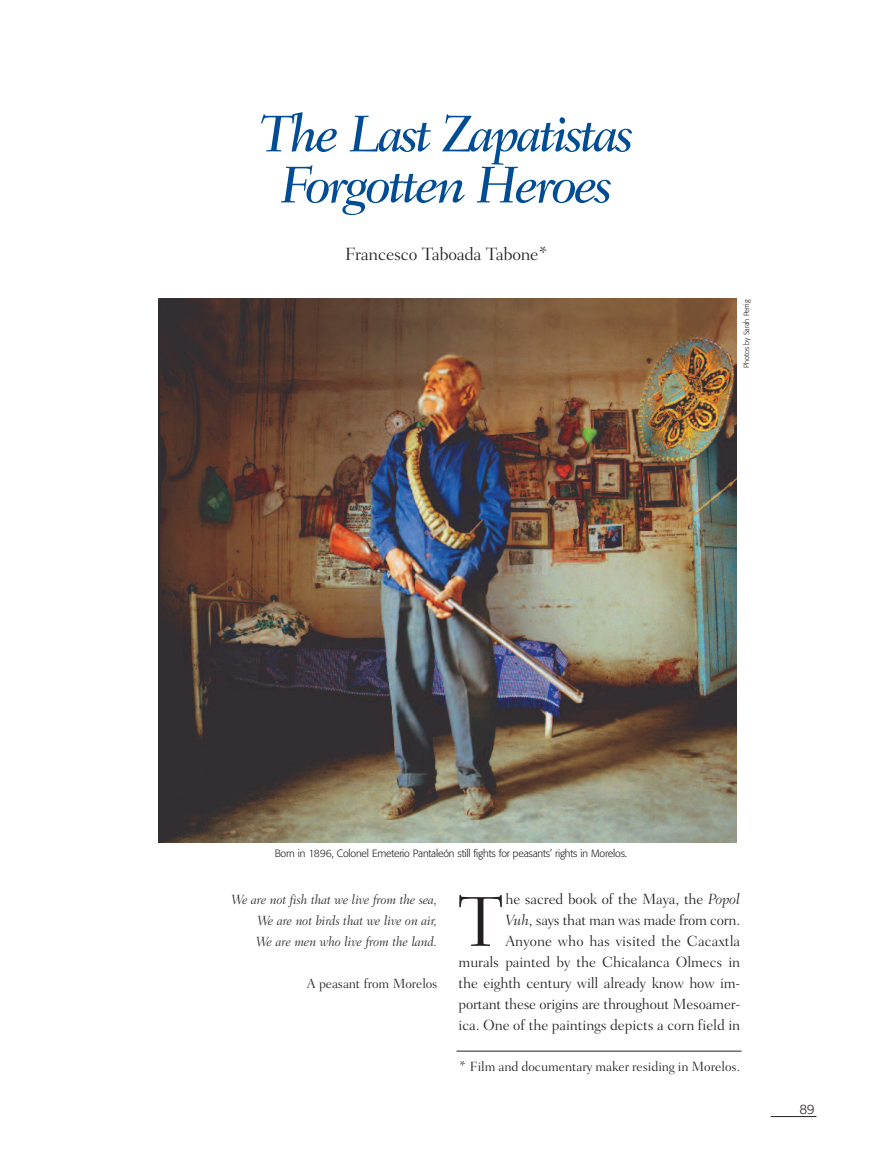
<style>
.page{position:relative;width:893px;height:1149px;background:#fff}
.page>*{position:absolute;margin:0;border:0;box-sizing:border-box;transform-origin:0 0}
.t1{font:300 71.85px "Fairfield LH";color:#231f20}
.t2{font:italic 500 52.5px/51px "Fairfield LH";letter-spacing:-.055em;color:#014d95;text-align:center}
.t3{font:300 18px "Fairfield LH";letter-spacing:-.015em;color:#231f20}
.t4{font:300 15px/21px "Fairfield LH";letter-spacing:-.01em;color:#231f20;text-align:right}
.t5{font:italic 300 13.5px/21px "Fairfield LH";letter-spacing:-.01em;color:#231f20;text-align:justify}
.t6{font:300 13.5px "Fairfield LH";letter-spacing:-.005em;color:#231f20}
.t7{font:300 13.5px "Formata";color:#231f20}
.t8{font:300 10.5px "Formata";letter-spacing:-.02em;color:#231f20}
.t9{font:300 7.5px "Formata";letter-spacing:-.02em;color:#231f20}
.s1{font-style:italic}
</style>
<div class="page">
<hr style="left:771px;top:1115px;width:45px;height:1px;background:#231f20">
<hr style="left:456px;top:1050px;width:286px;height:1px;background:#231f20">
<img style="left:159px;top:298px;width:577px;height:544px">
<h2 class="t2" style="left:259px;top:113px;width:376px">The Last Zapatistas<br>Forgotten Heroes</h2>
<p class="t3" style="left:345px;top:246px;width:204px">Francesco Taboada Tabone*</p>
<p class="t9" style="left:743px;top:367px;width:69px;rotate:-90deg">Photos by Sarah Perrig</p>
<p class="t8" style="left:275px;top:848px;width:354px">Born in 1896, Colonel Emeterio Pantaleón still fights for peasants’ rights in Morelos.</p>
<p class="t5" style="left:256px;top:889px;width:183px;text-indent:-25px">We are not fish that we live from the sea, We are not birds that we live on air, We are men who live from the land.</p>
<p class="t6" style="left:307px;top:977px;width:132px">A peasant from Morelos</p>
<p class="t4" style="left:459px;top:889px;width:283px">he sacred book of the Maya, the <span class="s1">Popol<br>Vuh</span>, says that man was made from corn.<br>Anyone who has visited the Cacaxtla<br>murals painted by the Chicalanca Olmecs in the eighth century will already know how im&shy;portant these origins are throughout Mesoamer&shy;ica. One of the paintings depicts a corn field in</p>
<h1 class="t1" style="left:459px;top:893px;width:45px">T</h1>
<p class="t6" style="left:459px;top:1061px;width:283px">* Film and documentary maker residing in Morelos.</p>
<p class="t7" style="left:799px;top:1102px;width:17px">89</p>
</div>
